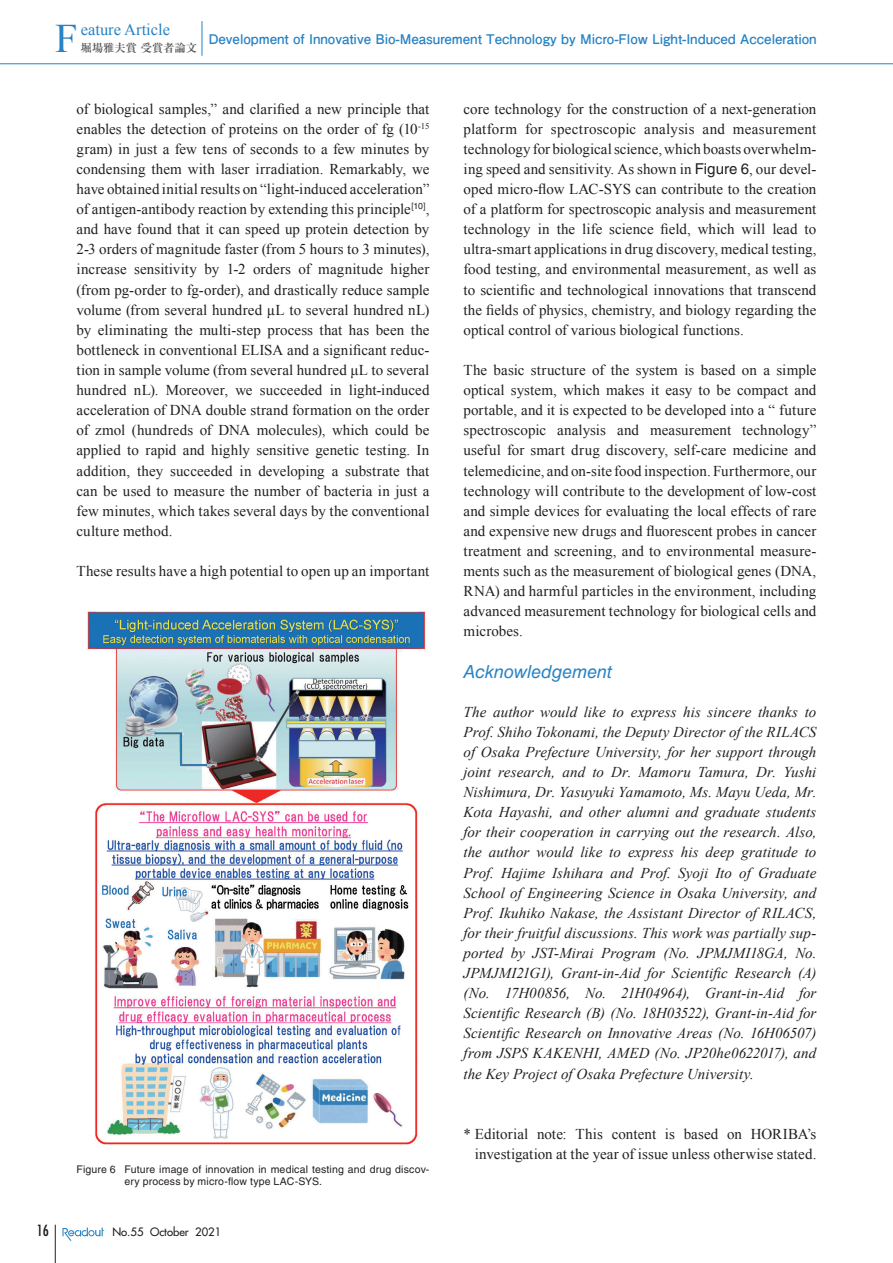
<style>
.page{position:relative;width:893px;height:1263px;background:#fff}
.page>*{position:absolute;margin:0;border:0;box-sizing:border-box;transform-origin:0 0}
.t1{font:40.5px "Times New Roman";color:#2783c5}
.t2{font:italic 18px "Helvetica LT Std";letter-spacing:-.005em;color:#2783c5}
.t3{font:16.5px "Times New Roman";color:#2783c5}
.t4{font:15px/20.1px "Times New Roman";letter-spacing:.005em;color:#231f20;text-align:justify}
.t5{font:italic 15px/20.1px "Times New Roman";letter-spacing:.005em;color:#231f20;text-align:justify}
.t6{font:condensed 15px "Futura Std";color:#231f20}
.t7{font:700 13.35px "Futo Go B101 Pro";letter-spacing:-.005em;color:#2783c5}
.t8{font:500 11.25px "Futura Std";color:#231f20}
.t9{font:700 11.25px "Ryumin Pro";color:#57585a}
.t10{font:10.5px/12.3px "Helvetica LT Std";letter-spacing:.015em;color:#231f20}
.s1{font-family:"Helvetica LT Std"}
</style>
<div class="page">
<hr style="left:0;top:63px;width:893px;height:1px;background:#2783c5">
<hr style="left:55px;top:1225px;width:1px;height:38px;background:#231f20">
<svg style="left:63px;top:1227px;width:41px;height:14px"></svg>
<hr style="left:202px;top:21px;width:1px;height:35px;background:#2783c5">
<img style="left:87px;top:611px;width:339px;height:534px">
<h1 class="t1" style="left:55px;top:11px;width:24px">F</h1>
<p class="t3" style="left:81px;top:19px;width:91px">eature Article</p>
<p class="t9" style="left:81px;top:39px;width:118px">堀場雅夫賞 受賞者論文</p>
<p class="t7" style="left:208px;top:28px;width:610px">Development of Innovative Bio-Measurement Technology by Micro-Flow Light-Induced Acceleration</p>
<p class="t4" style="left:77px;top:98px;width:354px">of biological samples,” and clarified a new principle that enables the detection of proteins on the order of fg (10<sup>-15 </sup>gram) in just a few tens of seconds to a few minutes by condensing them with laser irradiation. Remarkably, we have obtained initial results on “light-induced acceleration” of antigen-antibody reaction by extending this principle<sup>[10]</sup>, and have found that it can speed up protein detection by 2-3 orders of magnitude faster (from 5 hours to 3 minutes), increase sensitivity by 1-2 orders of magnitude higher (from pg-order to fg-order), and drastically reduce sample volume (from several hundred µL to several hundred nL) by eliminating the multi-step process that has been the bottleneck in conventional ELISA and a significant reduc&shy;tion in sample volume (from several hundred μL to several hundred nL). Moreover, we succeeded in light-induced acceleration of DNA double strand formation on the order of zmol (hundreds of DNA molecules), which could be applied to rapid and highly sensitive genetic testing. In addition, they succeeded in developing a substrate that can be used to measure the number of bacteria in just a few minutes, which takes several days by the conventional culture method.</p>
<p class="t4" style="left:77px;top:561px;width:354px">These results have a high potential to open up an important</p>
<p class="t10" style="left:125px;top:1163px;width:306px;text-indent:-48px">Figure 6 Future image of innovation in medical testing and drug discov&shy;ery process by micro-flow type LAC-SYS.</p>
<p class="t6" style="left:37px;top:1222px;width:14px">16</p>
<p class="t8" style="left:112px;top:1225px;width:110px">No.55 October 2021</p>
<p class="t4" style="left:463px;top:98px;width:354px">core technology for the construction of a next-generation platform for spectroscopic analysis and measurement technology for biological science, which boasts overwhelm&shy;ing speed and sensitivity. As shown in <span class="s1">Figure 6</span>, our devel&shy;oped micro-flow LAC-SYS can contribute to the creation of a platform for spectroscopic analysis and measurement technology in the life science field, which will lead to ultra-smart applications in drug discovery, medical testing, food testing, and environmental measurement, as well as to scientific and technological innovations that transcend the fields of physics, chemistry, and biology regarding the optical control of various biological functions.</p>
<p class="t4" style="left:463px;top:360px;width:354px">The basic structure of the system is based on a simple optical system, which makes it easy to be compact and portable, and it is expected to be developed into a “ future spectroscopic analysis and measurement technology” useful for smart drug discovery, self-care medicine and telemedicine, and on-site food inspection. Furthermore, our technology will contribute to the development of low-cost and simple devices for evaluating the local effects of rare and expensive new drugs and fluorescent probes in cancer treatment and screening, and to environmental measure&shy;ments such as the measurement of biological genes (DNA, RNA) and harmful particles in the environment, including advanced measurement technology for biological cells and microbes.</p>
<p class="t2" style="left:463px;top:661px;width:150px">Acknowledgement</p>
<p class="t5" style="left:463px;top:701px;width:354px">The author would like to express his sincere thanks to Prof. Shiho Tokonami, the Deputy Director of the RILACS of Osaka Prefecture University, for her support through joint research, and to Dr. Mamoru Tamura, Dr. Yushi Nishimura, Dr. Yasuyuki Yamamoto, Ms. Mayu Ueda, Mr.<br>Kota Hayashi, and other alumni and graduate students for their cooperation in carrying out the research. Also, the author would like to express his deep gratitude to Prof. Hajime Ishihara and Prof. Syoji Ito of Graduate School of Engineering Science in Osaka University, and Prof. Ikuhiko Nakase, the Assistant Director of RILACS, for their fruitful discussions. This work was partially sup&shy;ported by JST-Mirai Program (No. JPMJMI18GA, No.<br>JPMJMI21G1), Grant-in-Aid for Scientific Research (A) (No. 17H00856, No. 21H04964), Grant-in-Aid for Scientific Research (B) (No. 18H03522), Grant-in-Aid for Scientific Research on Innovative Areas (No. 16H06507) from JSPS KAKENHI, AMED (No. JP20he0622017), and the Key Project of Osaka Prefecture University.</p>
<p class="t4" style="left:463px;top:1123px;width:354px;text-align:right">* Editorial note: This content is based on HORIBA’s investigation at the year of issue unless otherwise stated.</p>
</div>
